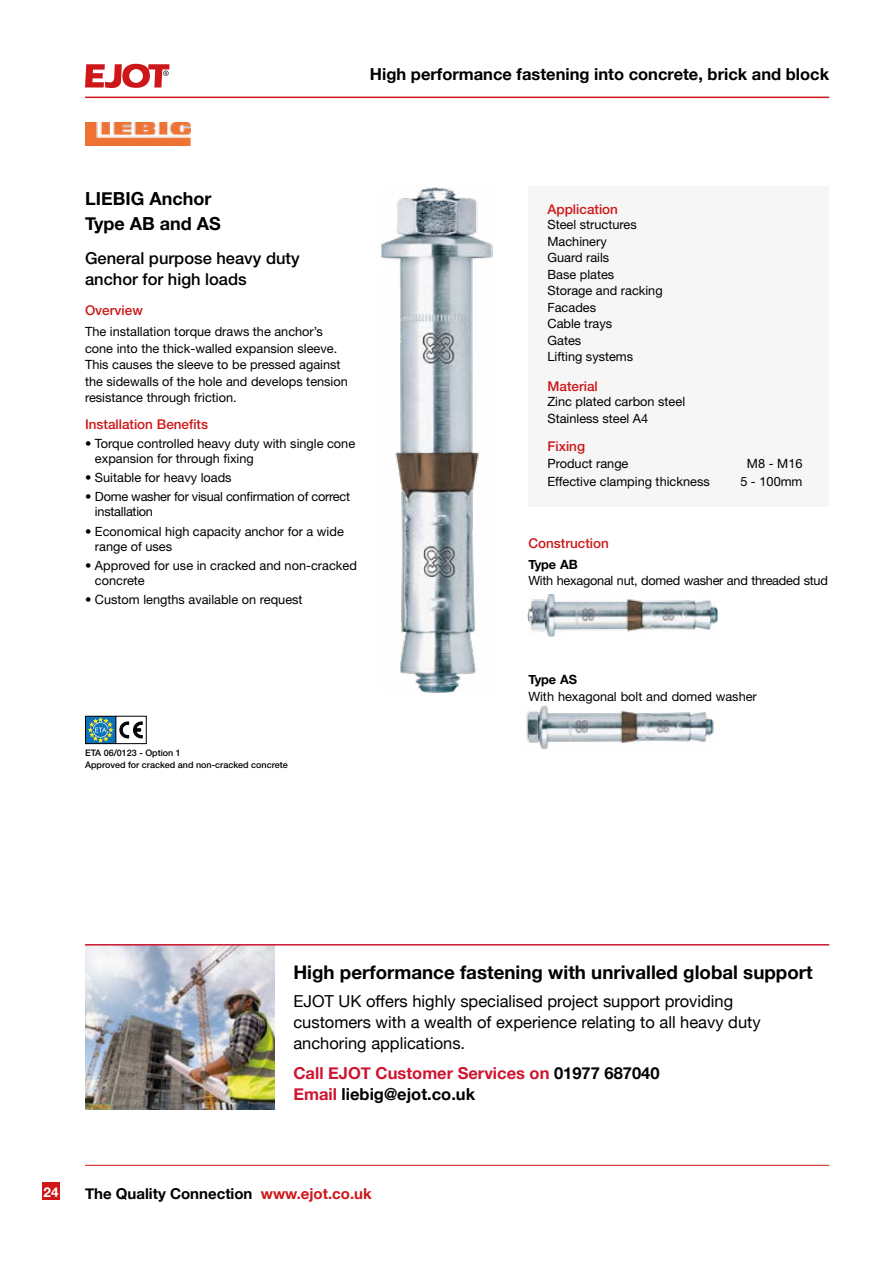
<style>
.page{position:relative;width:893px;height:1263px;background:#fff}
.page>*{position:absolute;margin:0;border:0;box-sizing:border-box;transform-origin:0 0}
.t1{font:700 18.75px "Helvetica Neue";color:#000}
.t2{font:700 18px/25.2px "Helvetica Neue";color:#000}
.t3{font:16.5px/21px "Helvetica Neue";color:#000}
.t4{font:700 16.5px/21px "Helvetica Neue";color:#ce1531}
.t5{font:700 16.5px "Helvetica Neue";color:#000}
.t6{font:500 16.5px/21px "Helvetica Neue LT Std";color:#000}
.t7{font:700 15px "Helvetica Neue";color:#000}
.t8{font:500 13.5px "Helvetica Neue LT Std";color:#cd1719}
.t9{font:700 13.5px "Helvetica Neue";color:#fff}
.t10{font:12.75px/16.5px "Helvetica Neue LT Std";color:#000}
.t11{font:12.75px/15px "Helvetica Neue LT Std";letter-spacing:-.02em;color:#000}
.t12{font:700 12.75px "Helvetica Neue";letter-spacing:-.005em;color:#000}
.t13{font:500 9px/11.7px "Helvetica Neue LT Std";color:#000}
.s1{color:#000}
.s2{color:#cd1719}
</style>
<div class="page">
<img style="left:85px;top:945px;width:189px;height:164px">
<hr style="left:85px;top:944px;width:744px;height:1px;background:#ce1531">
<div style="left:528px;top:186px;width:301px;height:320px;background:#f6f6f6"></div>
<img style="left:381px;top:187px;width:112px;height:506px">
<img style="left:527px;top:595px;width:190px;height:42px">
<img style="left:526px;top:705px;width:188px;height:45px">
<svg style="left:85px;top:716px;width:62px;height:28px"></svg>
<img style="left:85px;top:123px;width:105px;height:23px">
<div style="left:43px;top:1182px;width:17px;height:17px;background:#cd1719"></div>
<svg style="left:85px;top:64px;width:85px;height:24px"></svg>
<hr style="left:85px;top:97px;width:744px;height:1px;background:#cd1719">
<hr style="left:85px;top:1165px;width:744px;height:1px;background:#cd1719">
<p class="t5" style="left:370px;top:61px;width:461px">High performance fastening into concrete, brick and block</p>
<h2 class="t2" style="left:85px;top:186px;width:137px">LIEBIG Anchor<br>Type AB and AS</h2>
<p class="t6" style="left:85px;top:247px;width:216px">General purpose heavy duty anchor for high loads</p>
<p class="t8" style="left:85px;top:302px;width:59px">Overview</p>
<p class="t10" style="left:85px;top:323px;width:264px">The installation torque draws the anchor’s cone into the thick-walled expansion sleeve.<br>This causes the sleeve to be pressed against the sidewalls of the hole and develops tension resistance through friction.</p>
<p class="t8" style="left:85px;top:416px;width:125px">Installation Benefits</p>
<p class="t10" style="left:95px;top:436px;width:262px;line-height:15px;text-indent:-10px">• Torque controlled heavy duty with single cone expansion for through fixing</p>
<p class="t10" style="left:85px;top:469px;width:148px">• Suitable for heavy loads</p>
<p class="t11" style="left:95px;top:489px;width:257px;text-indent:-10px">• Dome washer for visual confirmation of correct installation</p>
<p class="t10" style="left:95px;top:523px;width:250px;line-height:15px;text-indent:-10px">• Economical high capacity anchor for a wide range of uses</p>
<p class="t10" style="left:95px;top:558px;width:263px;line-height:15px;text-indent:-10px">• Approved for use in cracked and non-cracked concrete</p>
<p class="t10" style="left:85px;top:591px;width:219px">• Custom lengths available on request</p>
<p class="t13" style="left:85px;top:747px;width:204px">ETA 06/0123 - Option 1<br>Approved for cracked and non-cracked concrete</p>
<p class="t8" style="left:547px;top:201px;width:72px">Application</p>
<p class="t10" style="left:547px;top:216px;width:117px">Steel structures<br>Machinery<br>Guard rails<br>Base plates<br>Storage and racking<br>Facades<br>Cable trays<br>Gates<br>Lifting systems</p>
<p class="t8" style="left:547px;top:378px;width:52px">Material</p>
<p class="t10" style="left:547px;top:393px;width:139px">Zinc plated carbon steel<br>Stainless steel A4</p>
<p class="t8" style="left:547px;top:438px;width:39px">Fixing</p>
<p class="t10" style="left:547px;top:455px;width:83px">Product range</p>
<p class="t10" style="left:747px;top:455px;width:57px">M8 - M16</p>
<p class="t10" style="left:547px;top:473px;width:164px">Effective clamping thickness</p>
<p class="t10" style="left:740px;top:473px;width:64px">5 - 100mm</p>
<p class="t8" style="left:528px;top:535px;width:82px">Construction</p>
<p class="t12" style="left:528px;top:554px;width:51px">Type AB</p>
<p class="t11" style="left:528px;top:573px;width:301px">With hexagonal nut, domed washer and threaded stud</p>
<p class="t12" style="left:528px;top:670px;width:50px">Type AS</p>
<p class="t10" style="left:528px;top:688px;width:230px">With hexagonal bolt and domed washer</p>
<h1 class="t1" style="left:293px;top:958px;width:521px">High performance fastening with unrivalled global support</h1>
<p class="t3" style="left:293px;top:992px;width:469px">EJOT UK offers highly specialised project support providing customers with a wealth of experience relating to all heavy duty anchoring applications.</p>
<p class="t4" style="left:293px;top:1063px;width:368px">Call EJOT Customer Services on <span class="s1">01977 687040<br></span>Email <span class="s1">liebig@ejot.co.uk</span></p>
<p class="t9" style="left:44px;top:1182px;width:17px">24</p>
<p class="t7" style="left:85px;top:1182px;width:288px">The Quality Connection <span class="s2">www.ejot.co.uk</span></p>
</div>
